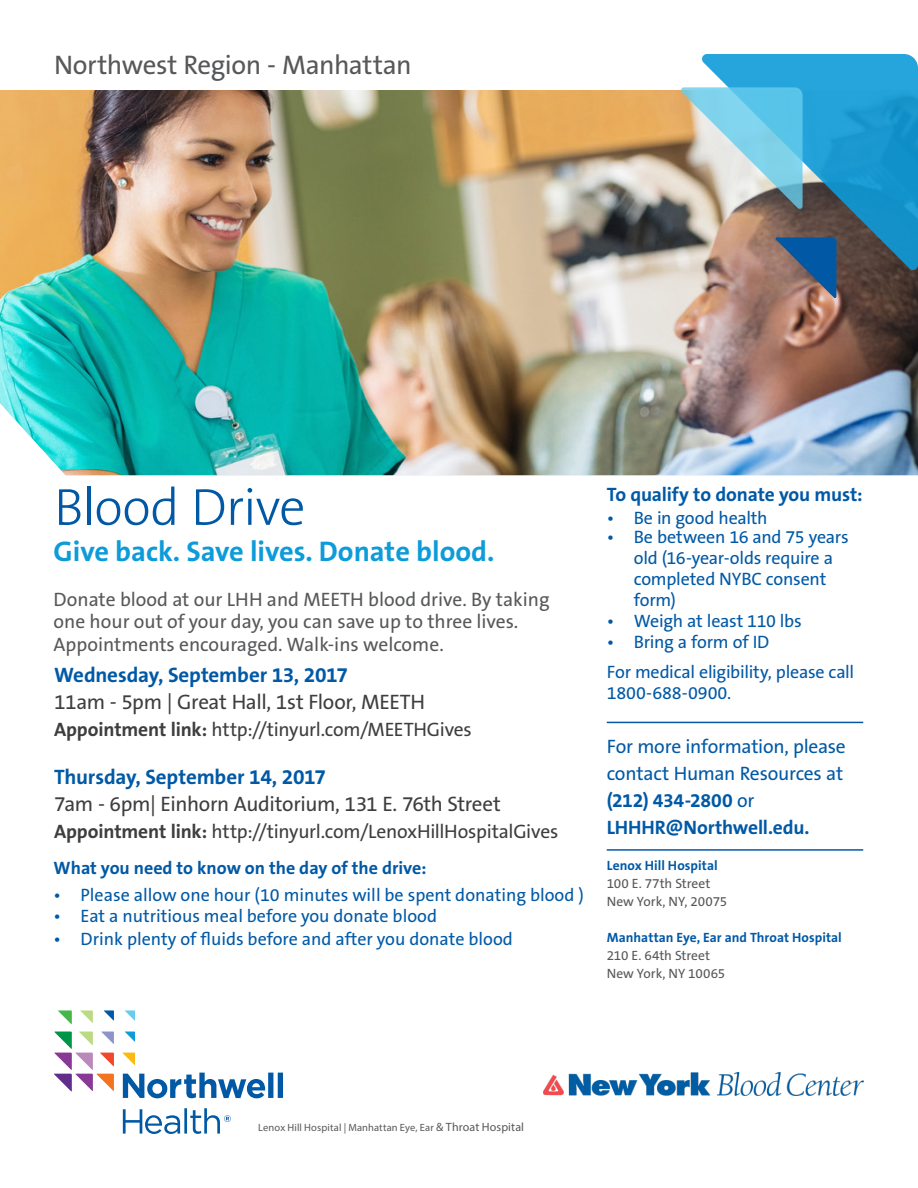
<style>
.page{position:relative;width:918px;height:1188px;background:#fff}
.page>*{position:absolute;margin:0;border:0;box-sizing:border-box;transform-origin:0 0}
.Headline_Light_32_36{font:300 52.5px "The Sans B W3";letter-spacing:-.02em;color:#0159a6}
.Introduction_and_lea{font:700 28.5px "The Sans B W7";color:#0d9bd9}
._3_4_inch_Remote_Pla{font:27px "The Sans B W5 Plain";letter-spacing:-.015em;color:#57585a}
.Body_copy_sub-head_B{font:21px "The Sans B W5 Plain";letter-spacing:-.02em;color:#3e3e3f}
.Body_copy_sub-head_B-2{font:700 21px "The Sans B W7";letter-spacing:-.01em;color:#0159a6}
.Body_copy_Plain_10_1{font:700 21px "The Sans B W7";letter-spacing:-.01em;color:#0159a6}
.Introduction_and_lea-2{font:19.5px/22.5px "The Sans B W5 Plain";color:#57585a}
.Body_copy_sub-head_B-3{font:19.5px "The Sans B W5 Plain";letter-spacing:-.015em;color:#3e3e3f}
.Call_to_Action_Plain{font:19.5px/27px "The Sans B W5 Plain";letter-spacing:-.01em;color:#0159a6}
.Body_copy_Plain_10_1-2{font:700 19.5px "The Sans B W7";letter-spacing:-.01em;color:#0159a6}
.Body_copy_Plain_10_1-3{font:18px/21px "The Sans B W5 Plain";letter-spacing:-.005em;color:#0159a6}
.Introduction_and_lea-3{font:700 18px "The Sans B W7";color:#0159a6}
.Address_blocks_Plain{font:13.5px "The Sans B W5 Plain";color:#57585a}
.Address_blocks_Bold{font:700 13.5px "The Sans B W7";letter-spacing:.005em;color:#0159a6}
.t1{font:10.5px "Myriad Pro";letter-spacing:.01em;color:#57585a}
.s1{font-family:"The Sans B W7";font-weight:700}
.s2{font-size:12px}
</style>
<div class="page">
<svg style="left:123px;top:1053px;width:12px;height:12px"></svg>
<svg style="left:54px;top:1032px;width:60px;height:59px"></svg>
<svg style="left:125px;top:1032px;width:10px;height:10px"></svg>
<svg style="left:58px;top:1010px;width:14px;height:14px"></svg>
<svg style="left:80px;top:1010px;width:13px;height:13px"></svg>
<svg style="left:104px;top:1010px;width:10px;height:11px"></svg>
<svg style="left:125px;top:1010px;width:10px;height:11px"></svg>
<svg style="left:123px;top:1073px;width:160px;height:61px"></svg>
<img style="left:0;top:90px;width:918px;height:385px">
<svg style="left:702px;top:54px;width:216px;height:216px;background:#418fb0"></svg>
<svg style="left:681px;top:87px;width:122px;height:122px;background:#99c4cc"></svg>
<svg style="left:776px;top:237px;width:60px;height:61px;background:#4b678a"></svg>
<img style="left:543px;top:1072px;width:320px;height:23px">
<hr style="left:607px;top:722px;width:256px;height:1px;background:#0159a6">
<hr style="left:607px;top:849px;width:256px;height:2px;background:#0159a6">
<p class="_3_4_inch_Remote_Pla" style="left:54px;top:48px;width:359px">Northwest Region - Manhattan</p>
<p class="Headline_Light_32_36" style="left:54px;top:473px;width:253px">Blood Drive</p>
<p class="Introduction_and_lea" style="left:54px;top:533px;width:442px">Give back. Save lives. Donate blood.</p>
<p class="Introduction_and_lea-2" style="left:54px;top:588px;width:498px">Donate blood at our LHH and MEETH blood drive. By taking one hour out of your day, you can save up to three lives.<br>Appointments encouraged. Walk-ins welcome.</p>
<p class="Body_copy_sub-head_B-2" style="left:54px;top:661px;width:296px">Wednesday, September 13, 2017</p>
<p class="Body_copy_sub-head_B" style="left:54px;top:688px;width:373px">11am - 5pm | Great Hall, 1st Floor, MEETH</p>
<p class="Body_copy_sub-head_B-3" style="left:54px;top:716px;width:419px"><span class="s1">Appointment link:</span> http://tinyurl.com/MEETHGives</p>
<p class="Body_copy_Plain_10_1" style="left:54px;top:763px;width:273px">Thursday, September 14, 2017</p>
<p class="Body_copy_sub-head_B" style="left:54px;top:790px;width:448px">7am - 6pm| Einhorn Auditorium, 131 E. 76th Street</p>
<p class="Body_copy_sub-head_B-3" style="left:54px;top:818px;width:506px"><span class="s1">Appointment link:</span> http://tinyurl.com/LenoxHillHospitalGives</p>
<p class="Introduction_and_lea-3" style="left:54px;top:857px;width:374px">What you need to know on the day of the drive:</p>
<p class="Body_copy_Plain_10_1-3" style="left:54px;top:885px;width:532px">• Please allow one hour (10 minutes will be spent donating blood )</p>
<p class="Body_copy_Plain_10_1-3" style="left:54px;top:906px;width:385px">• Eat a nutritious meal before you donate blood</p>
<p class="Body_copy_Plain_10_1-3" style="left:54px;top:928px;width:461px">• Drink plenty of fluids before and after you donate blood</p>
<p class="Body_copy_Plain_10_1-2" style="left:607px;top:482px;width:257px">To qualify to donate you must:</p>
<p class="Body_copy_Plain_10_1-3" style="left:607px;top:507px;width:162px">• Be in good health</p>
<p class="Body_copy_Plain_10_1-3" style="left:634px;top:527px;width:217px;text-indent:-27px">• Be between 16 and 75 years old (16-year-olds require a completed NYBC consent form)</p>
<p class="Body_copy_Plain_10_1-3" style="left:607px;top:611px;width:197px">• Weigh at least 110 lbs</p>
<p class="Body_copy_Plain_10_1-3" style="left:607px;top:632px;width:164px">• Bring a form of ID</p>
<p class="Body_copy_Plain_10_1-3" style="left:607px;top:662px;width:249px">For medical eligibility, please call<br>1800-688-0900.</p>
<p class="Call_to_Action_Plain" style="left:607px;top:733px;width:241px">For more information, please contact Human Resources at <span class="s1">(212) 434-2800</span> or<br><span class="s1">LHHHR@Northwell.edu.</span></p>
<p class="Address_blocks_Bold" style="left:607px;top:857px;width:112px">Lenox Hill Hospital</p>
<p class="Address_blocks_Plain" style="left:607px;top:875px;width:105px">100 E. 77th Street</p>
<p class="Address_blocks_Plain" style="left:607px;top:893px;width:122px">New York, NY, 20075</p>
<p class="Address_blocks_Bold" style="left:607px;top:929px;width:237px">Manhattan Eye, Ear and Throat Hospital</p>
<p class="Address_blocks_Plain" style="left:607px;top:947px;width:105px">210 E. 64th Street</p>
<p class="Address_blocks_Plain" style="left:607px;top:965px;width:120px">New York, NY 10065</p>
<p class="t1" style="left:258px;top:1121px;width:267px">Lenox Hill Hospital | Manhattan Eye, Ear <span class="s2">&amp; Throat Hospital</span></p>
</div>
